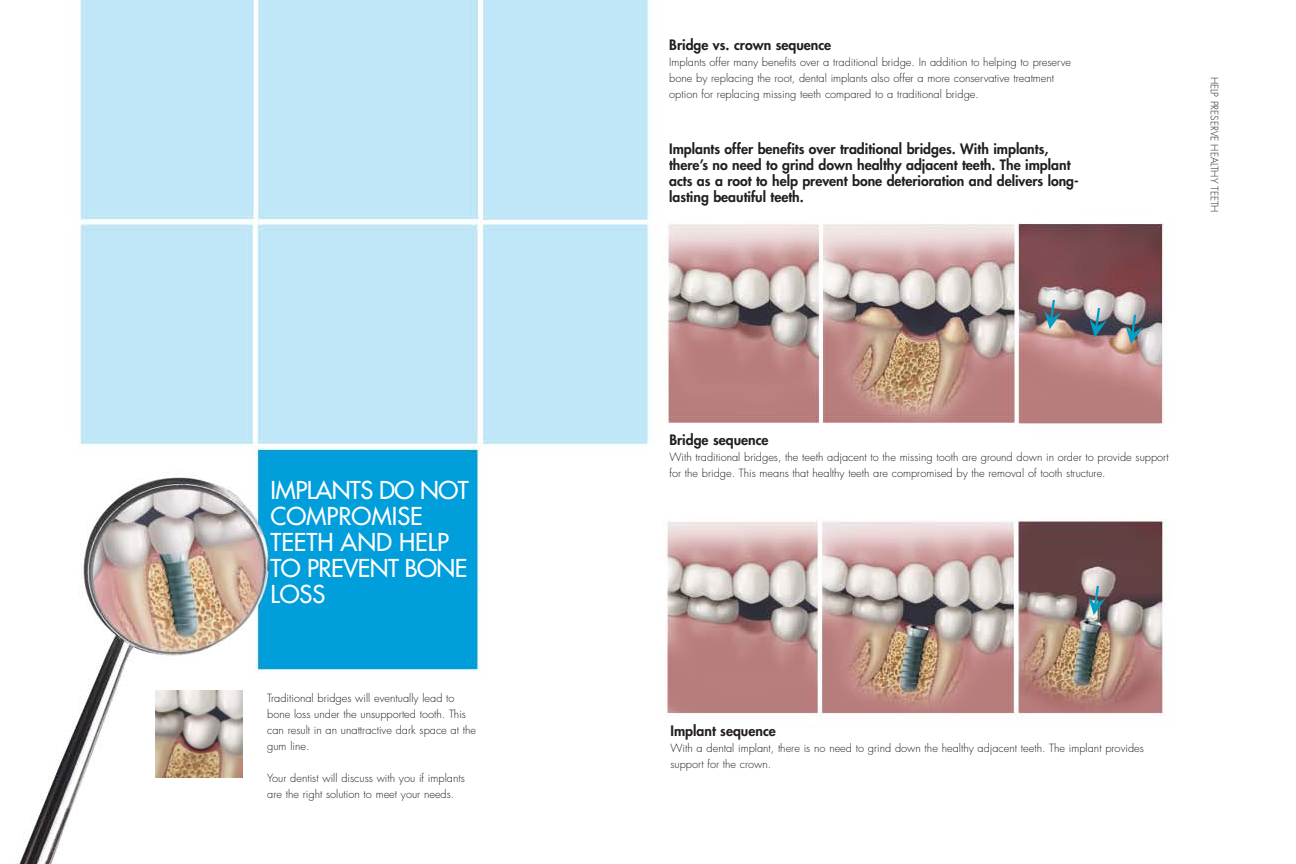
<style>
.page{position:relative;width:1296px;height:864px;background:#fff}
.page>*{position:absolute;margin:0;border:0;box-sizing:border-box;transform-origin:0 0}
.t1{font:24px/26px "Futura";color:#fff}
.t2{font:800 14px/16px "Futura";color:#231f1f}
.t3{font:300 11px/16px "Futura";color:#231f1f}
.t4{font:300 10px "Futura";color:#231f1f}
</style>
<div class="page">
<img style="left:16px;top:0;width:1151px;height:864px">
<img style="left:156px;top:691px;width:86px;height:86px">
<svg style="left:1088px;top:585px;width:18px;height:30px"></svg>
<svg style="left:1044px;top:299px;width:18px;height:30px"></svg>
<svg style="left:1089px;top:307px;width:18px;height:30px"></svg>
<svg style="left:1126px;top:314px;width:17px;height:30px"></svg>
<h1 class="t1" style="left:270px;top:479px;width:200px">IMPLANTS DO NOT<br>COMPROMISE<br>TEETH AND HELP<br>TO PREVENT BONE<br>LOSS</h1>
<p class="t3" style="left:267px;top:691px;width:210px">Traditional bridges will eventually lead to bone loss under the unsupported tooth. This can result in an unattractive dark space at the gum line.</p>
<p class="t3" style="left:267px;top:771px;width:199px">Your dentist will discuss with you if implants are the right solution to meet your needs.</p>
<p class="t2" style="left:669px;top:38px;width:164px">Bridge vs. crown sequence</p>
<p class="t3" style="left:669px;top:55px;width:403px">Implants offer many benefits over a traditional bridge. In addition to helping to preserve bone by replacing the root, dental implants also offer a more conservative treatment option for replacing missing teeth compared to a traditional bridge.</p>
<p class="t2" style="left:669px;top:142px;width:411px">Implants offer benefits over traditional bridges. With implants, there’s no need to grind down healthy adjacent teeth. The implant acts as a root to help prevent bone deterioration and delivers long&shy;lasting beautiful teeth.</p>
<p class="t4" style="left:1219px;top:77px;width:137px;rotate:90deg">HELP PRESERVE HEALTHY TEETH</p>
<p class="t2" style="left:669px;top:433px;width:101px">Bridge sequence</p>
<p class="t3" style="left:669px;top:450px;width:501px">With traditional bridges, the teeth adjacent to the missing tooth are ground down in order to provide support for the bridge. This means that healthy teeth are compromised by the removal of tooth structure.</p>
<p class="t2" style="left:670px;top:724px;width:107px">Implant sequence</p>
<p class="t3" style="left:670px;top:741px;width:475px">With a dental implant, there is no need to grind down the healthy adjacent teeth. The implant provides support for the crown.</p>
</div>
